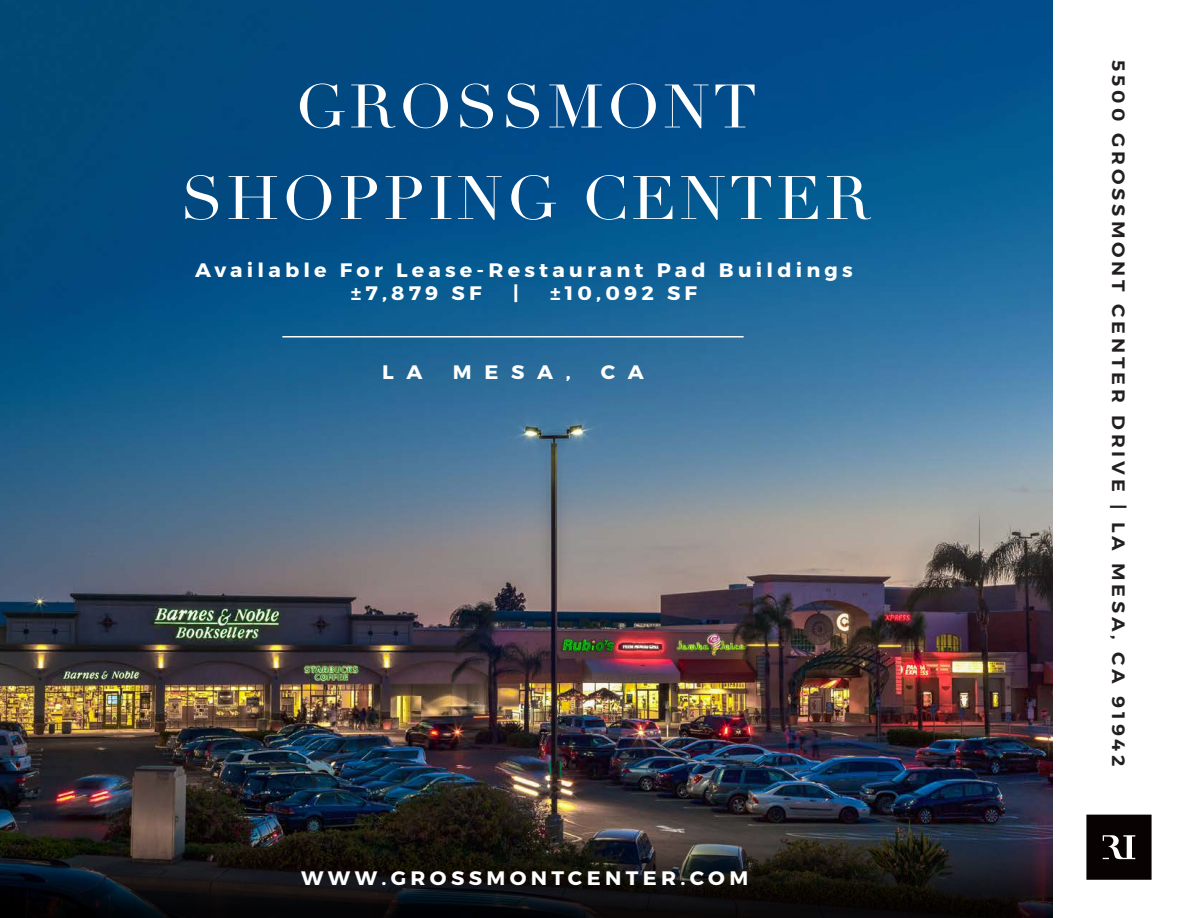
<style>
.page{position:relative;width:1188px;height:918px;background:#fff}
.page>*{position:absolute;margin:0;border:0;box-sizing:border-box;transform-origin:0 0}
.t1{font:60.3px/91.5px "Didot LT Pro";letter-spacing:.05em;color:#fff;text-align:center;scale:1.07 1}
.t2{font:700 19.5px "Montserrat";letter-spacing:.2em;color:#fff;scale:1.07 1}
.t3{font:600 18px "Montserrat";letter-spacing:.2em;color:#231f20;scale:1.07 1}
</style>
<div class="page">
<img style="left:0;top:0;width:1053px;height:828px">
<svg style="left:0;top:828px;width:1053px;height:90px;background:#181717"></svg>
<svg style="left:1086px;top:815px;width:66px;height:65px;background:#1d1817"></svg>
<hr style="left:282px;top:336px;width:462px;height:2px;background:#fff">
<p class="t1" style="left:181px;top:62px;width:647px">GROSSMONT<br>SHOPPING CENTER</p>
<p class="t2" style="left:195px;top:258px;width:616px">Available For Lease-Restaurant Pad Buildings</p>
<p class="t2" style="left:351px;top:281px;width:124px">±7,879 SF</p>
<p class="t2" style="left:513px;top:281px;width:7px">|</p>
<p class="t2" style="left:550px;top:281px;width:139px">±10,092 SF</p>
<p class="t2" style="left:382px;top:360px;width:39px">L A</p>
<p class="t2" style="left:453px;top:360px;width:112px">MESA,</p>
<p class="t2" style="left:601px;top:360px;width:42px">C A</p>
<p class="t2" style="left:301px;top:866px;width:420px">WWW.GROSSMONTCENTER.COM</p>
<p class="t3" style="left:1130px;top:60px;width:662px;rotate:90deg">5500 GROSSMONT CENTER DRIVE | LA MESA, CA 91942</p>
</div>
